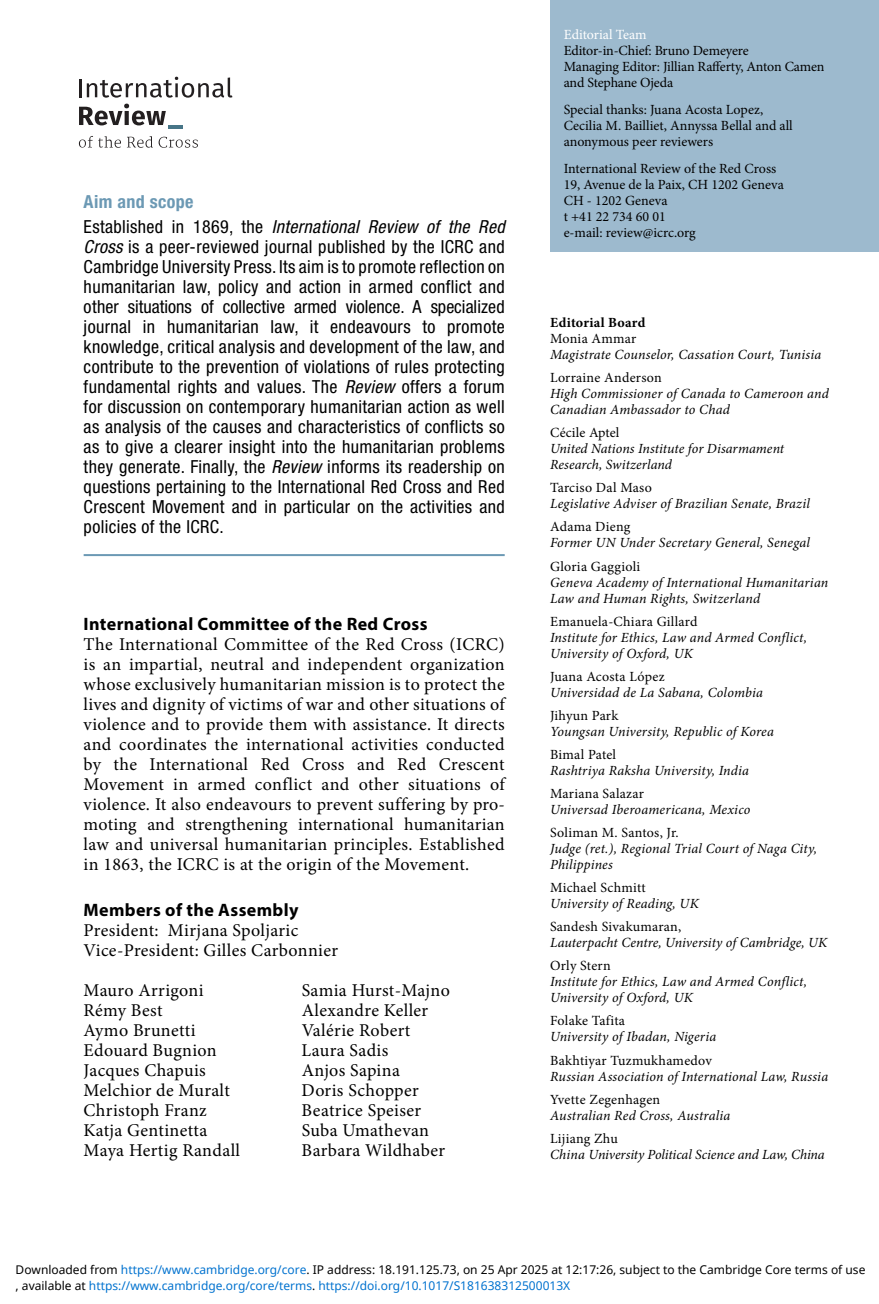
<style>
.page{position:relative;width:879px;height:1304px;background:#fff}
.page>*{position:absolute;margin:0;border:0;box-sizing:border-box;transform-origin:0 0}
.t1{font:18px/20px "Minion Pro";letter-spacing:.02em;color:#000;text-align:justify}
.t2{font:condensed 18px/20px "Helvetica Neue LT Std";letter-spacing:.02em;color:#000;text-align:justify}
.t3{font:italic condensed 18px/25.6px "Helvetica Neue LT Std";letter-spacing:.02em;color:#000}
.t4{font:700 18px "Myriad Pro";letter-spacing:.02em;color:#000}
.t5{font:italic 14px/16px "Minion Pro";letter-spacing:.01em;color:#000}
.t6{font:14px/16px "Minion Pro";letter-spacing:.005em;color:#000}
.t7{font:700 14px "Minion Pro";letter-spacing:.02em;color:#000}
.t8{font:14px "Minion Pro";color:#fff}
.t9{font:12px "Noto Sans";color:#000}
.t10{font:12px "Noto Sans";color:#0172cf}
.s1{font-weight:700;font-style:normal;color:#6c99b4}
.s2{font-style:normal}
.s3{font-style:italic}
.s4{color:#0172cf}
.s5{color:#000}
</style>
<div class="page">
<hr style="left:84px;top:554px;width:421px;height:2px;background:#6c99b4">
<div style="left:550px;top:0;width:329px;height:252px;background:#9dbace"></div>
<hr style="left:79px;top:79px;width:3px;height:18px;background:#231f20">
<svg style="left:87px;top:77px;width:145px;height:21px"></svg>
<svg style="left:79px;top:104px;width:87px;height:21px"></svg>
<svg style="left:79px;top:136px;width:42px;height:12px"></svg>
<svg style="left:127px;top:136px;width:26px;height:12px"></svg>
<svg style="left:159px;top:137px;width:39px;height:11px"></svg>
<hr style="left:168px;top:125px;width:15px;height:4px;background:#477587">
<p class="t3" style="left:84px;top:188px;width:422px"><span class="s1">Aim and scope<br></span><span class="s2">Established in 1869, the</span> International Review of the Red</p>
<p class="t2" style="left:84px;top:238px;width:422px"><span class="s3">Cross</span> is a peer-reviewed journal published by the ICRC and Cambridge University Press. Its aim is to promote reflection on humanitarian law, policy and action in armed conflict and other situations of collective armed violence. A specialized journal in humanitarian law, it endeavours to promote knowledge, critical analysis and development of the law, and contribute to the prevention of violations of rules protecting fundamental rights and values. The <span class="s3">Review</span> offers a forum for discussion on contemporary humanitarian action as well as analysis of the causes and characteristics of conflicts so as to give a clearer insight into the humanitarian problems they generate. Finally, the <span class="s3">Review</span> informs its readership on questions pertaining to the International Red Cross and Red Crescent Movement and in particular on the activities and policies of the ICRC.</p>
<p class="t4" style="left:84px;top:613px;width:345px">International Committee of the Red Cross</p>
<p class="t1" style="left:84px;top:636px;width:423px">The International Committee of the Red Cross (ICRC) is an impartial, neutral and independent organization whose exclusively humanitarian mission is to protect the lives and dignity of victims of war and other situations of violence and to provide them with assistance. It directs and coordinates the international activities conducted by the International Red Cross and Red Crescent Movement in armed conflict and other situations of violence. It also endeavours to prevent suffering by pro&shy;moting and strengthening international humanitarian law and universal humanitarian principles. Established in 1863, the ICRC is at the origin of the Movement.</p>
<p class="t4" style="left:84px;top:899px;width:216px">Members of the Assembly</p>
<p class="t1" style="left:84px;top:922px;width:256px">President: Mirjana Spoljaric<br>Vice-President: Gilles Carbonnier</p>
<p class="t1" style="left:84px;top:982px;width:121px">Mauro Arrigoni</p>
<p class="t1" style="left:302px;top:982px;width:150px">Samia Hurst-Majno</p>
<p class="t1" style="left:84px;top:1002px;width:81px">Rémy Best</p>
<p class="t1" style="left:302px;top:1002px;width:128px">Alexandre Keller</p>
<p class="t1" style="left:84px;top:1022px;width:113px">Aymo Brunetti</p>
<p class="t1" style="left:302px;top:1022px;width:110px">Valérie Robert</p>
<p class="t1" style="left:84px;top:1042px;width:135px">Edouard Bugnion</p>
<p class="t1" style="left:301px;top:1042px;width:88px">Laura Sadis</p>
<p class="t1" style="left:84px;top:1062px;width:124px">Jacques Chapuis</p>
<p class="t1" style="left:302px;top:1062px;width:100px">Anjos Sapina</p>
<p class="t1" style="left:84px;top:1082px;width:148px">Melchior de Muralt</p>
<p class="t1" style="left:302px;top:1082px;width:119px">Doris Schopper</p>
<p class="t1" style="left:84px;top:1102px;width:125px">Christoph Franz</p>
<p class="t1" style="left:302px;top:1102px;width:121px">Beatrice Speiser</p>
<p class="t1" style="left:84px;top:1122px;width:125px">Katja Gentinetta</p>
<p class="t1" style="left:302px;top:1122px;width:129px">Suba Umathevan</p>
<p class="t1" style="left:84px;top:1142px;width:158px">Maya Hertig Randall</p>
<p class="t1" style="left:302px;top:1142px;width:145px">Barbara Wildhaber</p>
<p class="t8" style="left:564px;top:28px;width:84px">Editorial Team</p>
<p class="t6" style="left:564px;top:43px;width:262px">Editor-in-Chief: Bruno Demeyere<br>Managing Editor: Jillian Rafferty, Anton Camen and Stephane Ojeda</p>
<p class="t6" style="left:564px;top:102px;width:231px">Special thanks: Juana Acosta Lopez,<br>Cecilia M. Bailliet, Annyssa Bellal and all anonymous peer reviewers</p>
<p class="t6" style="left:564px;top:162px;width:222px">International Review of the Red Cross<br>19, Avenue de la Paix, CH 1202 Geneva<br>CH - 1202 Geneva<br>t +41 22 734 60 01<br>e-mail: review@icrc.org</p>
<p class="t7" style="left:550px;top:314px;width:97px">Editorial Board</p>
<p class="t6" style="left:550px;top:332px;width:88px">Monia Ammar</p>
<p class="t5" style="left:550px;top:348px;width:273px">Magistrate Counselor, Cassation Court, Tunisia</p>
<p class="t6" style="left:550px;top:371px;width:113px">Lorraine Anderson</p>
<p class="t5" style="left:550px;top:387px;width:280px">High Commissioner of Canada to Cameroon and<br>Canadian Ambassador to Chad</p>
<p class="t6" style="left:550px;top:426px;width:71px">Cécile Aptel</p>
<p class="t5" style="left:550px;top:442px;width:236px">United Nations Institute for Disarmament<br>Research, Switzerland</p>
<p class="t6" style="left:550px;top:481px;width:103px">Tarciso Dal Maso</p>
<p class="t5" style="left:550px;top:497px;width:261px">Legislative Adviser of Brazilian Senate, Brazil</p>
<p class="t6" style="left:550px;top:520px;width:82px">Adama Dieng</p>
<p class="t5" style="left:550px;top:536px;width:261px">Former UN Under Secretary General, Senegal</p>
<p class="t6" style="left:550px;top:559px;width:92px">Gloria Gaggioli</p>
<p class="t5" style="left:550px;top:575px;width:280px">Geneva Academy of International Humanitarian<br>Law and Human Rights, Switzerland</p>
<p class="t6" style="left:550px;top:614px;width:149px">Emanuela-Chiara Gillard</p>
<p class="t5" style="left:550px;top:630px;width:258px">Institute for Ethics, Law and Armed Conflict,<br>University of Oxford, UK</p>
<p class="t6" style="left:550px;top:669px;width:116px">Juana Acosta López</p>
<p class="t5" style="left:550px;top:685px;width:214px">Universidad de La Sabana, Colombia</p>
<p class="t6" style="left:550px;top:708px;width:70px">Jihyun Park</p>
<p class="t5" style="left:550px;top:724px;width:225px">Youngsan University, Republic of Korea</p>
<p class="t6" style="left:550px;top:748px;width:68px">Bimal Patel</p>
<p class="t5" style="left:550px;top:764px;width:200px">Rashtriya Raksha University, India</p>
<p class="t6" style="left:550px;top:787px;width:95px">Mariana Salazar</p>
<p class="t5" style="left:550px;top:803px;width:202px">Universad Iberoamericana, Mexico</p>
<p class="t6" style="left:550px;top:826px;width:130px">Soliman M. Santos, Jr.</p>
<p class="t5" style="left:550px;top:842px;width:268px">Judge (ret.), Regional Trial Court of Naga City,<br>Philippines</p>
<p class="t6" style="left:550px;top:881px;width:97px">Michael Schmitt</p>
<p class="t5" style="left:550px;top:897px;width:150px">University of Reading, UK</p>
<p class="t6" style="left:550px;top:920px;width:133px">Sandesh Sivakumaran,</p>
<p class="t5" style="left:550px;top:936px;width:279px">Lauterpacht Centre, University of Cambridge, UK</p>
<p class="t6" style="left:550px;top:959px;width:62px">Orly Stern</p>
<p class="t5" style="left:550px;top:975px;width:258px">Institute for Ethics, Law and Armed Conflict,<br>University of Oxford, UK</p>
<p class="t6" style="left:550px;top:1014px;width:77px">Folake Tafita</p>
<p class="t5" style="left:550px;top:1030px;width:168px">University of Ibadan, Nigeria</p>
<p class="t6" style="left:550px;top:1053px;width:163px">Bakhtiyar Tuzmukhamedov</p>
<p class="t5" style="left:550px;top:1069px;width:280px">Russian Association of International Law, Russia</p>
<p class="t6" style="left:550px;top:1092px;width:112px">Yvette Zegenhagen</p>
<p class="t5" style="left:550px;top:1108px;width:182px">Australian Red Cross, Australia</p>
<p class="t6" style="left:550px;top:1131px;width:69px">Lijiang Zhu</p>
<p class="t5" style="left:550px;top:1147px;width:276px">China University Political Science and Law, China</p>
<p class="t9" style="left:16px;top:1261px;width:851px">Downloaded from <span class="s4">https://www.cambridge.org/core</span>. IP address: 18.191.125.73, on 25 Apr 2025 at 12:17:26, subject to the Cambridge Core terms of use</p>
<p class="t10" style="left:16px;top:1277px;width:556px"><span class="s5">, available at</span> https://www.cambridge.org/core/terms<span class="s5">.</span> https://doi.org/10.1017/S181638312500013X</p>
</div>
